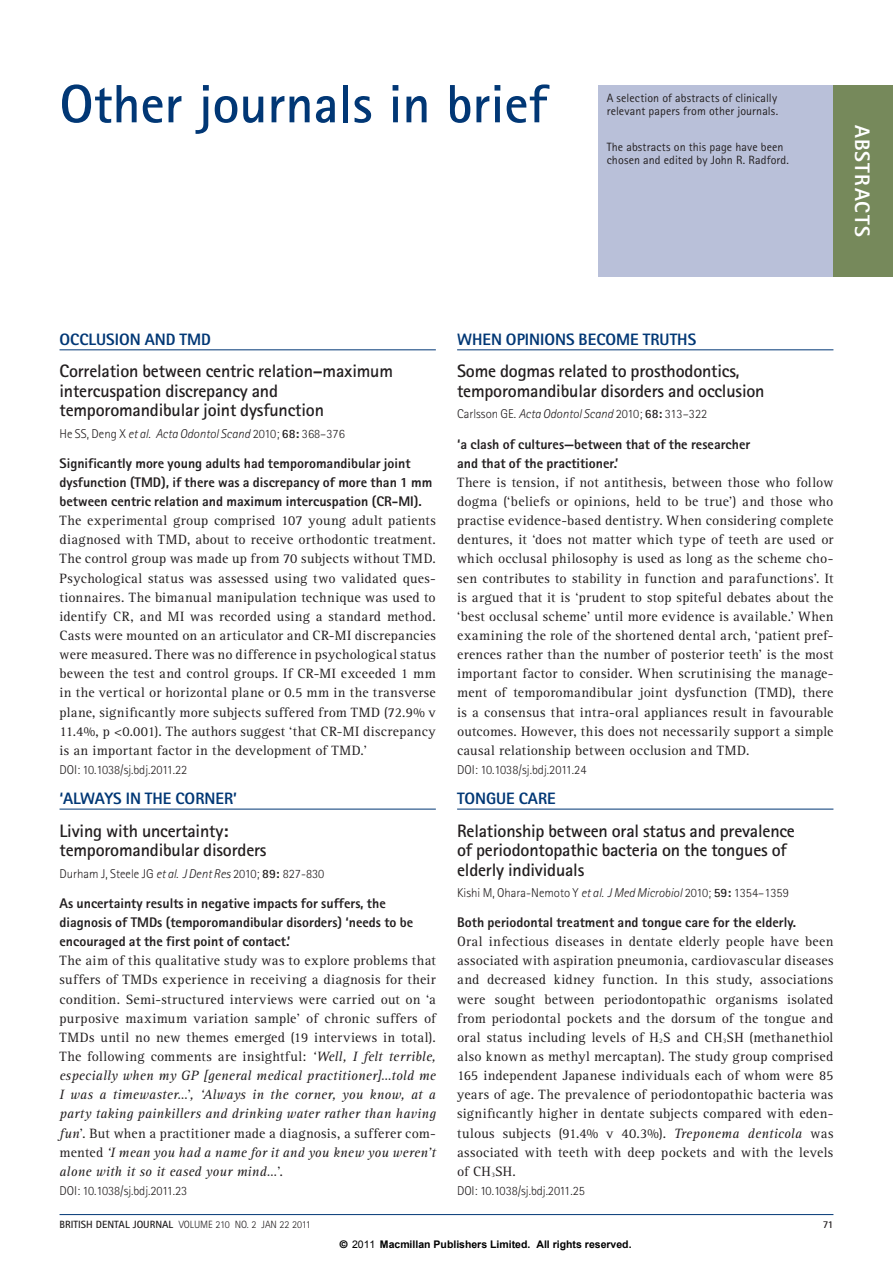
<style>
.page{position:relative;width:893px;height:1263px;background:#fff}
.page>*{position:absolute;margin:0;border:0;box-sizing:border-box;transform-origin:0 0}
._1_BDJ_main_heading{font:700 54px "Rotis Sans Serif Std";color:#013775}
.t1{font:800 21px "Rotis Sans Serif Std";color:#fff}
._1_BDJ_abstract_head{font:700 18px/19.5px "Rotis Sans Serif Std";letter-spacing:-.01em;color:#231f20}
._1_BDJ_abstract_cate{font:800 16.5px "Rotis Sans Serif Std";color:#013775}
._1_BDJ_body_fullout{font:13.95px/19.2px "Rotis Serif Std";letter-spacing:.02em;color:#231f20;text-align:justify}
._1_BDJ_abstract_subh{font:800 13.95px/19.2px "Rotis Sans Serif Std";color:#231f20}
._1_BDJ_abstract_auth{font:300 12.75px "Rotis Sans Serif Std";color:#231f20}
._1_BDJ_in_brief{font:12px/13.5px "Rotis Sans Serif Std";letter-spacing:.01em;color:#231f20}
.t2{font:700 10.5px "Arial";color:#000}
.t3{font:300 10.5px "Rotis Sans Serif Std";color:#231f20}
.t4{font:700 10.5px "Rotis Sans Serif Std";color:#231f20}
.s1{font-style:italic}
.s2{font-weight:700}
.s3{font-family:"Helvetica"}
.s4{font-weight:400}
</style>
<div class="page">
<div style="left:598px;top:85px;width:295px;height:191px;background:#b9c0d9"></div>
<hr style="left:457px;top:349px;width:376px;height:1px;background:#013775">
<hr style="left:457px;top:809px;width:376px;height:1px;background:#013775">
<hr style="left:60px;top:349px;width:376px;height:1px;background:#013775">
<hr style="left:60px;top:809px;width:376px;height:1px;background:#013775">
<hr style="left:60px;top:1214px;width:773px;height:1px;background:#013775">
<div style="left:833px;top:85px;width:60px;height:191px;background:#76895b"></div>
<p class="_1_BDJ_main_heading" style="left:60px;top:70px;width:489px">Other journals in brief</p>
<p class="_1_BDJ_in_brief" style="left:607px;top:91px;width:173px">A selection of abstracts of clinically relevant papers from other journals.</p>
<p class="_1_BDJ_in_brief" style="left:607px;top:140px;width:184px">The abstracts on this page have been chosen and edited by John R. Radford.</p>
<p class="t1" style="left:876px;top:125px;width:113px;rotate:90deg">abstracts</p>
<p class="_1_BDJ_abstract_cate" style="left:60px;top:329px;width:153px">OCCLUSION AND TMD</p>
<p class="_1_BDJ_abstract_head" style="left:60px;top:361px;width:335px">Correlation between centric relation–maximum intercuspation discrepancy and temporomandibular joint dysfunction</p>
<p class="_1_BDJ_abstract_auth" style="left:60px;top:426px;width:287px">He SS, Deng X <span class="s1">et al</span>. <span class="s1">Acta Odontol Scand</span> 2010; <span class="s2">68:</span> 368–376</p>
<p class="_1_BDJ_abstract_subh" style="left:60px;top:453px;width:374px">Significantly more young adults had temporomandibular joint dysfunction (TMD), if there was a discrepancy of more than 1 mm between centric relation and maximum intercuspation (CR-MI).</p>
<p class="_1_BDJ_body_fullout" style="left:60px;top:511px;width:378px">The experimental group comprised 107 young adult patients diagnosed with TMD, about to receive orthodontic treatment.<br>The control group was made up from 70 subjects without TMD.<br>Psychological status was assessed using two validated ques&shy;tionnaires. The bimanual manipulation technique was used to identify CR, and MI was recorded using a standard method.<br>Casts were mounted on an articulator and CR-MI discrepancies were measured. There was no difference in psychological status beween the test and control groups. If CR-MI exceeded 1 mm in the vertical or horizontal plane or 0.5 mm in the transverse plane, significantly more subjects suffered from TMD (72.9% v 11.4%, p &lt;0.001). The authors suggest ‘that CR-MI discrepancy is an important factor in the development of TMD.’</p>
<p class="_1_BDJ_abstract_auth" style="left:60px;top:762px;width:129px">DOI: 10.1038/sj.bdj.2011.22</p>
<p class="_1_BDJ_abstract_cate" style="left:60px;top:788px;width:179px">‘ALWAYS IN THE CORNER’</p>
<p class="_1_BDJ_abstract_head" style="left:60px;top:820px;width:209px">Living with uncertainty: temporomandibular disorders</p>
<p class="_1_BDJ_abstract_auth" style="left:60px;top:866px;width:266px">Durham J, Steele JG <span class="s1">et al. J Dent Res</span> 2010; <span class="s2">89:</span> 827-830</p>
<p class="_1_BDJ_abstract_subh" style="left:60px;top:893px;width:355px">As uncertainty results in negative impacts for suffers, the diagnosis of TMDs (temporomandibular disorders) ‘needs to be encouraged at the first point of contact.’</p>
<p class="_1_BDJ_body_fullout" style="left:60px;top:951px;width:378px">The aim of this qualitative study was to explore problems that suffers of TMDs experience in receiving a diagnosis for their condition. Semi-structured interviews were carried out on ‘a purposive maximum variation sample’ of chronic suffers of TMDs until no new themes emerged (19 interviews in total).<br>The following comments are insightful: <span class="s1">‘Well, I felt terrible, especially when my GP [general medical practitioner]…told me I was a timewaster…</span>’<span class="s1">, ‘Always in the corner, you know, at a party taking painkillers and drinking water rather than having fun</span>’<span class="s1">.</span> But when a practitioner made a diagnosis, a sufferer com&shy;mented <span class="s1">‘I mean you had a name for it and you knew you weren’t alone with it so it eased your mind…</span>’<span class="s1">.</span></p>
<p class="_1_BDJ_abstract_auth" style="left:60px;top:1183px;width:129px">DOI: 10.1038/sj.bdj.2011.23</p>
<p class="t3" style="left:60px;top:1218px;width:253px"><span class="s2">british dental journal</span> VOLUME 210 NO. 2 JAN 22 2011</p>
<p class="t4" style="left:823px;top:1217px;width:12px">71</p>
<p class="_1_BDJ_abstract_cate" style="left:457px;top:329px;width:241px">WHEN OPINIONS BECOME TRUTHS</p>
<p class="_1_BDJ_abstract_head" style="left:457px;top:361px;width:309px">Some dogmas related to prosthodontics, temporomandibular disorders and occlusion</p>
<p class="_1_BDJ_abstract_auth" style="left:457px;top:407px;width:252px">Carlsson GE. <span class="s1">Acta Odontol Scand</span> 2010; <span class="s2">68:</span> 313–322</p>
<p class="_1_BDJ_abstract_subh" style="left:457px;top:434px;width:295px">‘a clash of cultures—between that of the researcher and that of the practitioner.’</p>
<p class="_1_BDJ_body_fullout" style="left:457px;top:473px;width:378px">There is tension, if not antithesis, between those who follow dogma (‘beliefs or opinions, held to be true’) and those who practise evidence-based dentistry. When considering complete dentures, it ‘does not matter which type of teeth are used or which occlusal philosophy is used as long as the scheme cho&shy;sen contributes to stability in function and parafunctions’. It is argued that it is ‘prudent to stop spiteful debates about the ‘best occlusal scheme’ until more evidence is available.’ When examining the role of the shortened dental arch, ‘patient pref&shy;erences rather than the number of posterior teeth’ is the most important factor to consider. When scrutinising the manage&shy;ment of temporomandibular joint dysfunction (TMD), there is a consensus that intra-oral appliances result in favourable outcomes. However, this does not necessarily support a simple causal relationship between occlusion and TMD.</p>
<p class="_1_BDJ_abstract_auth" style="left:457px;top:762px;width:131px">DOI: 10.1038/sj.bdj.2011.24</p>
<p class="_1_BDJ_abstract_cate" style="left:457px;top:788px;width:100px">TONGUE CARE</p>
<p class="_1_BDJ_abstract_head" style="left:457px;top:820px;width:339px">Relationship between oral status and prevalence of periodontopathic bacteria on the tongues of elderly individuals</p>
<p class="_1_BDJ_abstract_auth" style="left:457px;top:885px;width:333px">Kishi M, Ohara-Nemoto Y <span class="s1">et al. J Med Microbiol</span> 2010; <span class="s2">59:</span> 1354–1359</p>
<p class="_1_BDJ_abstract_subh" style="left:457px;top:912px;width:340px">Both periodontal treatment and tongue care for the elderly.</p>
<p class="_1_BDJ_body_fullout" style="left:457px;top:932px;width:378px">Oral infectious diseases in dentate elderly people have been associated with aspiration pneumonia, cardiovascular diseases and decreased kidney function. In this study, associations were sought between periodontopathic organisms isolated from periodontal pockets and the dorsum of the tongue and oral status including levels of H<sub>2</sub>S and CH<sub>3</sub>SH (methanethiol also known as methyl mercaptan). The study group comprised 165 independent Japanese individuals each of whom were 85 years of age. The prevalence of periodontopathic bacteria was significantly higher in dentate subjects compared with eden&shy;tulous subjects (91.4% v 40.3%). <span class="s1">Treponema denticola</span> was associated with teeth with deep pockets and with the levels of CH<sub>3</sub>SH.</p>
<p class="_1_BDJ_abstract_auth" style="left:457px;top:1183px;width:129px">DOI: 10.1038/sj.bdj.2011.25</p>
<p class="t2" style="left:340px;top:1237px;width:293px"><span class="s3">©</span> <span class="s4">2011</span> Macmillan Publishers Limited. All rights reserved.</p>
</div>
